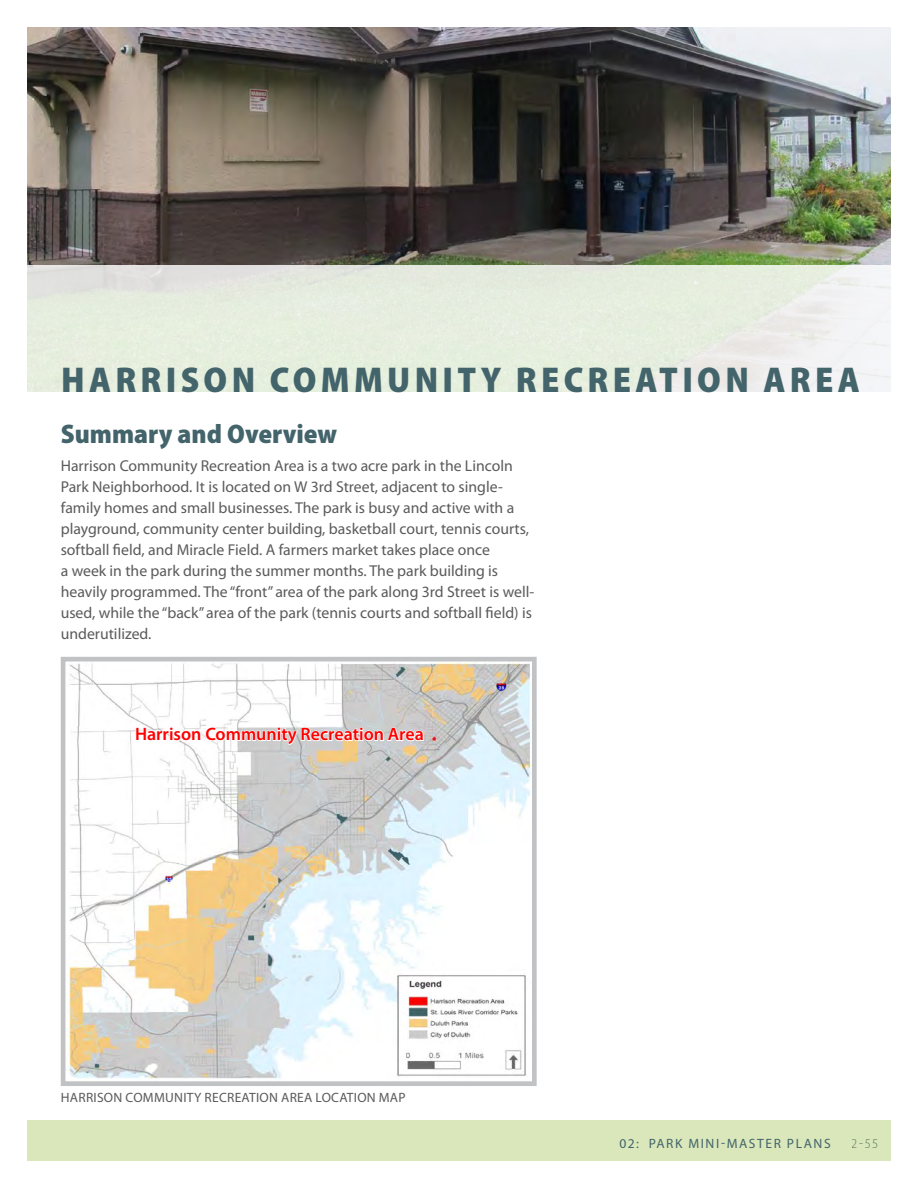
<style>
.page{position:relative;width:918px;height:1188px;background:#fff}
.page>*{position:absolute;margin:0;border:0;box-sizing:border-box;transform-origin:0 0}
.t1{font:900 semi-condensed 36px "Myriad Pro";letter-spacing:.12em;color:#43646b}
.t2{font:900 semi-condensed 27px "Myriad Pro";color:#43646b}
.t3{font:600 18px "Myriad Pro";color:#f00}
.t4{font:15.75px/21px "Myriad Pro";color:#5a5a5a}
.t5{font:13.5px "Myriad Pro";color:#5a5a5a}
.t6{font:13.5px "Myriad Pro";color:#43646b}
.t7{font:300 semi-condensed 13.5px "Myriad Pro";color:#698389}
</style>
<div class="page">
<img style="left:28px;top:28px;width:862px;height:237px">
<svg style="left:28px;top:265px;width:862px;height:127px;background:#e7ede1"></svg>
<div style="left:0;top:1121px;width:918px;height:44px;background:#dae7ba"></div>
<img style="left:67px;top:663px;width:464px;height:416px">
<div style="left:61px;top:657px;width:476px;height:429px;border:5px solid #c1c2c4"></div>
<svg style="left:135px;top:702px;width:290px;height:87px"></svg>
<h1 class="t1" style="left:61px;top:359px;width:800px">HARRISON COMMUNITY RECREATION AREA</h1>
<h2 class="t2" style="left:61px;top:419px;width:278px">SUMMARY AND OVERVIEW</h2>
<p class="t4" style="left:61px;top:455px;width:475px">Harrison Community Recreation Area is a two acre park in the Lincoln Park Neighborhood. It is located on W 3rd Street, adjacent to single&shy;family homes and small businesses. The park is busy and active with a playground, community center building, basketball court, tennis courts, softball field, and Miracle Field. A farmers market takes place once<br>a week in the park during the summer months. The park building is heavily programmed. The “front” area of the park along 3rd Street is well&shy;used, while the “back” area of the park (tennis courts and softball field) is underutilized.</p>
<p class="t3" style="left:135px;top:723px;width:291px">Harrison Community Recreation Area</p>
<p class="t5" style="left:61px;top:1089px;width:9px">harrison</p>
<p class="t5" style="left:126px;top:1089px;width:11px">comm</p>
<p class="t5" style="left:165px;top:1089px;width:17px">unity</p>
<p class="t5" style="left:205px;top:1089px;width:9px">recreation</p>
<p class="t5" style="left:281px;top:1089px;width:9px">area</p>
<p class="t5" style="left:316px;top:1089px;width:9px">location</p>
<p class="t5" style="left:379px;top:1089px;width:20px">Map</p>
<p class="t6" style="left:620px;top:1135px;width:47px">02: Park</p>
<p class="t6" style="left:688px;top:1135px;width:9px">mini</p>
<p class="t6" style="left:721px;top:1135px;width:16px">-master</p>
<p class="t6" style="left:787px;top:1135px;width:10px">plans</p>
<p class="t7" style="left:852px;top:1136px;width:28px">2-55</p>
</div>
